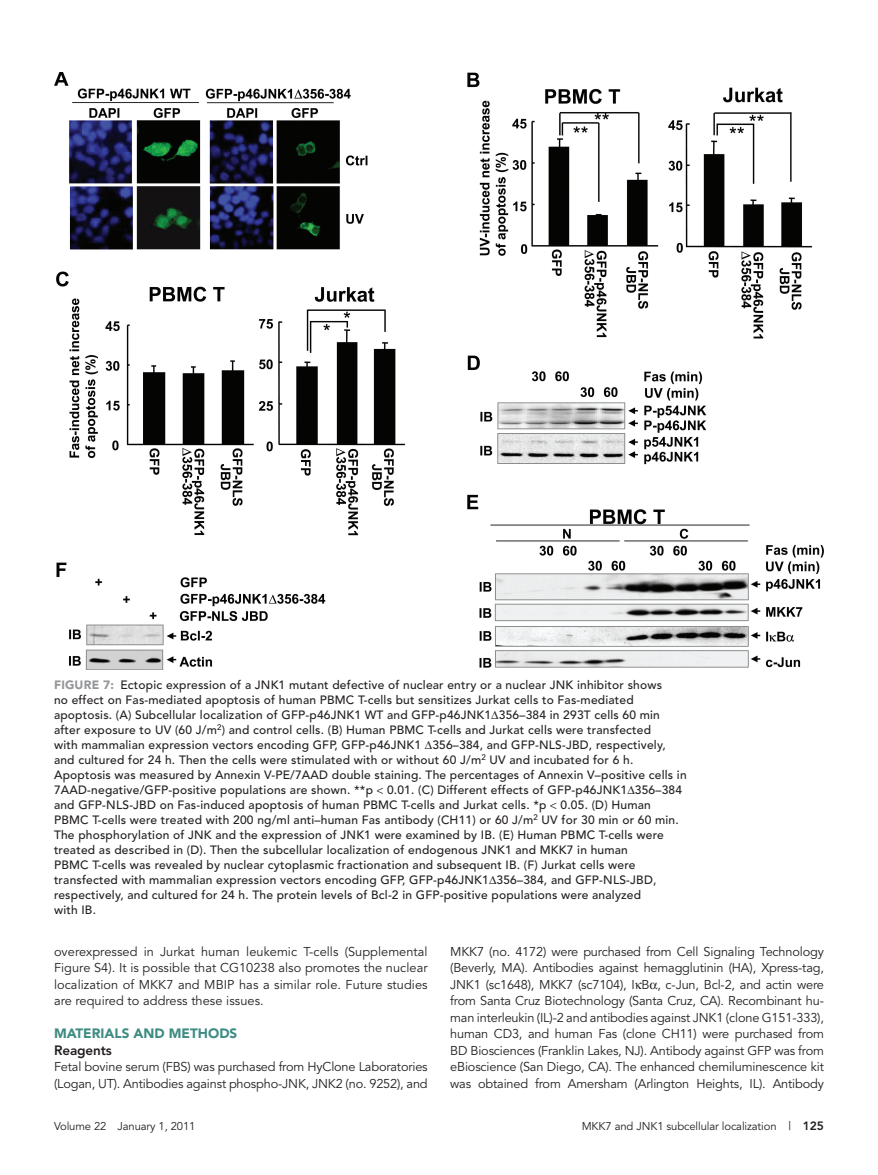
<style>
.page{position:relative;width:878px;height:1175px;background:#fff}
.page>*{position:absolute;margin:0;border:0;box-sizing:border-box;transform-origin:0 0}
.t1{font:900 13.5px "Avenir";color:#3e8c83}
.t2{font:800 13.5px "Avenir";letter-spacing:-.01em;color:#231f20}
.t3{font:12.75px/16.5px "Avenir";letter-spacing:-.015em;color:#231f20;text-align:justify}
.t4{font:500 12px/15px "Avenir";letter-spacing:.015em;color:#231f20}
.t5{font:11.25px "Avenir";letter-spacing:-.01em;color:#231f20}
.s1{font-weight:900;color:#939598}
.s2{font-size:12px}
.s3{font-weight:800;font-size:12px}
</style>
<div class="page">
<img style="left:54px;top:72px;width:770px;height:597px">
<p class="t4" style="left:54px;top:678px;width:634px"><span class="s1">FIGURE 7:</span> Ectopic expression of a JNK1 mutant defective of nuclear entry or a nuclear JNK inhibitor shows<br>no effect on Fas-mediated apoptosis of human PBMC T-cells but sensitizes Jurkat cells to Fas-mediated apoptosis. (A) Subcellular localization of GFP-p46JNK1 WT and GFP-p46JNK1 356–384 in 293T cells 60 min after exposure to UV (60 J/m<sup>2</sup>) and control cells. (B) Human PBMC T-cells and Jurkat cells were transfected<br>with mammalian expression vectors encoding GFP, GFP-p46JNK1 356–384, and GFP-NLS-JBD, respectively, and cultured for 24 h. Then the cells were stimulated with or without 60 J/m<sup>2</sup> UV and incubated for 6 h.<br>Apoptosis was measured by Annexin V-PE/7AAD double staining. The percentages of Annexin V–positive cells in 7AAD-negative/GFP-positive populations are shown. **p 0.01. (C) Different effects of GFP-p46JNK1 356–384 and GFP-NLS-JBD on Fas-induced apoptosis of human PBMC T-cells and Jurkat cells. *p 0.05. (D) Human PBMC T-cells were treated with 200 ng/ml anti–human Fas antibody (CH11) or 60 J/m<sup>2</sup> UV for 30 min or 60 min.<br>The phosphorylation of JNK and the expression of JNK1 were examined by IB. (E) Human PBMC T-cells were treated as described in (D). Then the subcellular localization of endogenous JNK1 and MKK7 in human<br>PBMC T-cells was revealed by nuclear cytoplasmic fractionation and subsequent IB. (F) Jurkat cells were transfected with mammalian expression vectors encoding GFP, GFP-p46JNK1 356–384, and GFP-NLS-JBD, respectively, and cultured for 24 h. The protein levels of Bcl-2 in GFP-positive populations were analyzed<br>with IB.</p>
<p class="t3" style="left:54px;top:944px;width:375px">overexpressed in Jurkat human leukemic T-cells (Supplemental Figure S4). It is possible that CG10238 also promotes the nuclear localization of MKK7 and MBIP has a similar role. Future studies are required to address these issues.</p>
<p class="t1" style="left:54px;top:1028px;width:185px">MATERIALS AND METHODS</p>
<p class="t2" style="left:54px;top:1044px;width:59px">Reagents</p>
<p class="t3" style="left:54px;top:1060px;width:375px">Fetal bovine serum (FBS) was purchased from HyClone Laboratories (Logan, UT). Antibodies against phospho-JNK, JNK2 (no. 9252), and</p>
<p class="t3" style="left:450px;top:944px;width:375px">MKK7 (no. 4172) were purchased from Cell Signaling Technology (Beverly, MA). Antibodies against hemagglutinin (HA), Xpress-tag, JNK1 (sc1648), MKK7 (sc7104), I B , c-Jun, Bcl-2, and actin were from Santa Cruz Biotechnology (Santa Cruz, CA). Recombinant hu&shy;man interleukin (IL)-2 and antibodies against JNK1 (clone G151-333), human CD3, and human Fas (clone CH11) were purchased from BD Biosciences (Franklin Lakes, NJ). Antibody against GFP was from eBioscience (San Diego, CA). The enhanced chemiluminescence kit was obtained from Amersham (Arlington Heights, IL). Antibody</p>
<p class="t5" style="left:54px;top:1121px;width:143px">Volume 22 January 1, 2011</p>
<p class="t5" style="left:581px;top:1121px;width:244px">MKK7 and JNK1 subcellular localization <span class="s2">|</span> <span class="s3">125</span></p>
</div>
